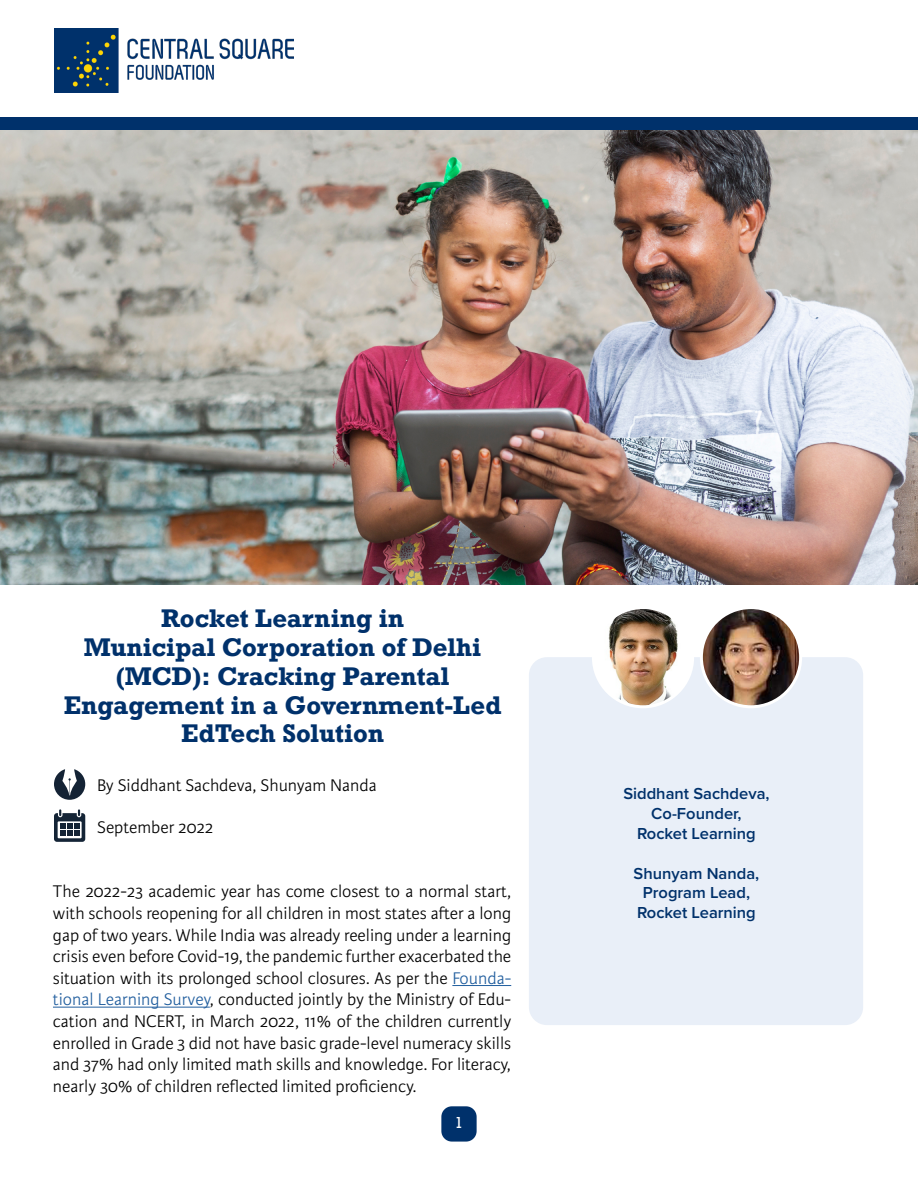
<style>
.page{position:relative;width:918px;height:1188px;background:#fff}
.page>*{position:absolute;margin:0;border:0;box-sizing:border-box;transform-origin:0 0}
.t1{font:700 24px/28.8px "Rockwell Nova";color:#00316b;text-align:center}
.t2{font:300 18px/21.6px "Karmina Sans";color:#000;text-align:justify}
.t3{font:600 16.5px/19.8px "Proxima Nova";color:#00316b;text-align:center}
.t4{font:15px "Rockwell Nova";color:#fff}
.s1{color:#215e9e}
</style>
<div class="page">
<div style="left:441px;top:1106px;width:36px;height:36px;background:#00316b;border-radius:10px"></div>
<div style="left:529px;top:657px;width:334px;height:368px;background:#e9eff8;border-radius:18px"></div>
<img style="left:0;top:130px;width:918px;height:454px">
<img style="left:593px;top:608px;width:100px;height:99px;border-radius:50px">
<div style="left:592px;top:606px;width:102px;height:102px;border:3px solid #fff;border-radius:50%"></div>
<img style="left:701px;top:608px;width:100px;height:99px;border-radius:50px">
<div style="left:700px;top:606px;width:102px;height:102px;border:3px solid #fff;border-radius:50%"></div>
<hr style="left:452px;top:985px;width:59px;height:1px;background:#215e9e">
<hr style="left:53px;top:1007px;width:157px;height:1px;background:#215e9e">
<img style="left:54px;top:28px;width:239px;height:65px">
<svg style="left:54px;top:769px;width:31px;height:31px"></svg>
<svg style="left:54px;top:809px;width:31px;height:33px"></svg>
<div style="left:0;top:117px;width:918px;height:13px;background:#00316b"></div>
<h1 class="t1" style="left:64px;top:603px;width:439px">Rocket Learning in<br>Municipal Corporation of Delhi (MCD): Cracking Parental<br>Engagement in a Government-Led<br>EdTech Solution</h1>
<p class="t2" style="left:97px;top:774px;width:281px">By Siddhant Sachdeva, Shunyam Nanda</p>
<p class="t2" style="left:97px;top:816px;width:118px">September 2022</p>
<p class="t2" style="left:53px;top:881px;width:460px">The 2022-23 academic year has come closest to a normal start, with schools reopening for all children in most states after a long gap of two years. While India was already reeling under a learning crisis even before Covid-19, the pandemic further exacerbated the situation with its prolonged school closures. As per the <span class="s1">Founda&shy;tional Learning Survey</span>, conducted jointly by the Ministry of Edu&shy;cation and NCERT, in March 2022, 11% of the children currently enrolled in Grade 3 did not have basic grade-level numeracy skills and 37% had only limited math skills and knowledge. For literacy, nearly 30% of children reflected limited proficiency.</p>
<p class="t4" style="left:455px;top:1113px;width:10px">1</p>
<p class="t3" style="left:623px;top:783px;width:148px">Siddhant Sachdeva,<br>Co-Founder,<br>Rocket Learning</p>
<p class="t3" style="left:634px;top:863px;width:127px">Shunyam Nanda,<br>Program Lead,<br>Rocket Learning</p>
</div>
